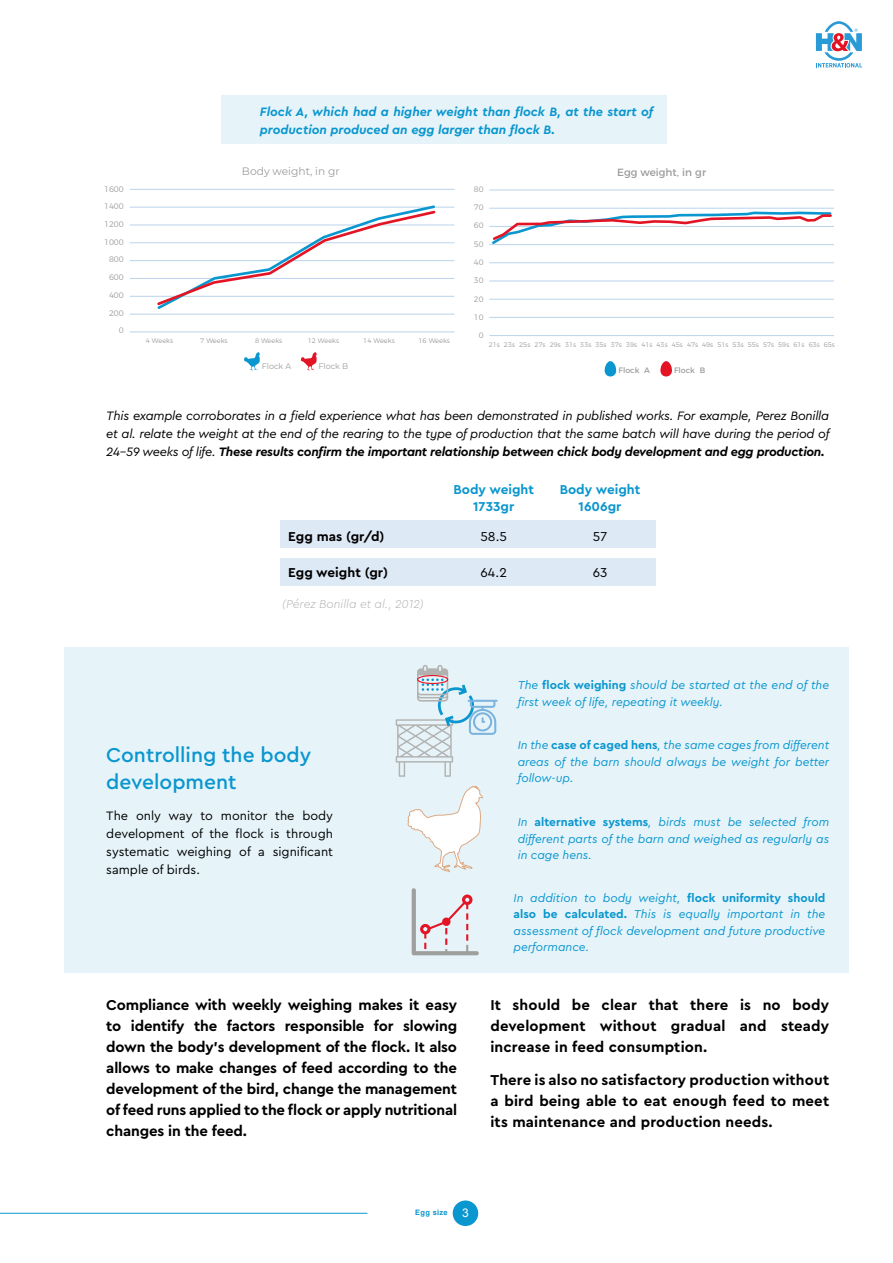
<style>
.page{position:relative;width:893px;height:1263px;background:#fff}
.page>*{position:absolute;margin:0;border:0;box-sizing:border-box;transform-origin:0 0}
.Texto_base{font:500 21px/27px "Cera Pro";color:#0a96ce}
.estudio{font:700 15px/21px "Cera Pro";letter-spacing:-.01em;color:#000;text-align:justify}
.Destacado{font:700 15px/21px "Cera Pro";letter-spacing:.01em;color:#000;text-align:justify}
.Texto_base-2{font:700 13.5px "Cera Pro";color:#0a96ce}
.Texto_base-3{font:700 13.5px "Cera Pro";color:#000}
.Texto_base-4{font:13.5px "Cera Pro";color:#000}
.Texto_base-5{font:italic 12.75px/18px "Cera Pro";letter-spacing:-.02em;color:#000;text-align:justify}
.Texto_base-6{font:12.75px/18px "Cera Pro";color:#000;text-align:justify}
.Texto_base-7{font:italic 700 12.75px/18px "Cera Pro";color:#0a96ce}
.estudio-2{font:italic 12px/16.5px "Cera Pro";color:#0a96ce;text-align:justify}
.Pie_de_foto{font:italic 300 12px "Cera Pro";color:#b2b2b1}
.t1{font:10.65px "Montserrat";color:#9d9b9b}
.t2{font:10.5px "Montserrat";color:#9d9b9b}
.t3{font:300 7.95px "Montserrat";color:#9d9b9b}
.t4{font:7.95px "Montserrat";color:#9d9b9b}
.t5{font:300 7.8px "Montserrat";color:#9d9b9b}
.t6{font:7.8px "Montserrat";color:#9d9b9b}
.t7{font:700 7.5px "Arial";letter-spacing:.04em;color:#0a96ce}
.t8{font:300 6.75px "Montserrat";color:#9d9b9b}
.t9{font:300 6.6px "Montserrat";color:#9d9b9b}
.s1{font-weight:700}
.s2{font-weight:700;font-style:normal}
.s3{font-weight:400;font-size:12px;color:#fff}
</style>
<div class="page">
<div style="left:64px;top:647px;width:785px;height:325px;background:#e6f4fa"></div>
<hr style="left:130px;top:189px;width:324px;height:1px;background:#bad3ec">
<hr style="left:130px;top:207px;width:324px;height:1px;background:#bad3ec">
<hr style="left:130px;top:225px;width:324px;height:1px;background:#bad3ec">
<hr style="left:130px;top:243px;width:324px;height:1px;background:#bad3ec">
<hr style="left:130px;top:260px;width:324px;height:1px;background:#bad3ec">
<hr style="left:130px;top:278px;width:324px;height:1px;background:#bad3ec">
<hr style="left:130px;top:296px;width:324px;height:1px;background:#bad3ec">
<hr style="left:130px;top:314px;width:324px;height:1px;background:#bad3ec">
<hr style="left:130px;top:332px;width:324px;height:1px;background:#bad3ec">
<svg style="left:244px;top:352px;width:16px;height:19px"></svg>
<svg style="left:301px;top:352px;width:16px;height:19px"></svg>
<svg style="left:155px;top:205px;width:282px;height:104px"></svg>
<hr style="left:489px;top:190px;width:345px;height:1px;background:#bad3ec">
<hr style="left:489px;top:208px;width:345px;height:1px;background:#bad3ec">
<hr style="left:489px;top:226px;width:345px;height:1px;background:#bad3ec">
<hr style="left:489px;top:244px;width:345px;height:1px;background:#bad3ec">
<hr style="left:489px;top:263px;width:345px;height:1px;background:#bad3ec">
<hr style="left:489px;top:281px;width:345px;height:1px;background:#bad3ec">
<hr style="left:489px;top:299px;width:345px;height:1px;background:#bad3ec">
<hr style="left:489px;top:317px;width:345px;height:1px;background:#bad3ec">
<hr style="left:489px;top:335px;width:345px;height:1px;background:#bad3ec">
<svg style="left:492px;top:211px;width:340px;height:33px"></svg>
<svg style="left:605px;top:361px;width:12px;height:15px"></svg>
<svg style="left:660px;top:361px;width:12px;height:15px"></svg>
<svg style="left:407px;top:786px;width:76px;height:87px"></svg>
<div style="left:221px;top:96px;width:445px;height:48px;background:#e6f4fa"></div>
<div style="left:280px;top:520px;width:375px;height:27px;background:#dee9f6"></div>
<div style="left:280px;top:558px;width:375px;height:27px;background:#dee9f6"></div>
<svg style="left:412px;top:888px;width:67px;height:67px"></svg>
<svg style="left:396px;top:665px;width:102px;height:112px"></svg>
<hr style="left:0;top:1213px;width:367px;height:1px;background:#0a96ce">
<div style="left:453px;top:1200px;width:25px;height:26px;background:#0a96ce;border-radius:50%"></div>
<svg style="left:816px;top:21px;width:46px;height:46px"></svg>
<p class="Texto_base-7" style="left:260px;top:102px;width:395px">Flock A, which had a higher weight than flock B, at the start of production produced an egg larger than flock B.</p>
<p class="t3" style="left:104px;top:182px;width:21px">1600</p>
<p class="t3" style="left:104px;top:200px;width:21px">1400</p>
<p class="t3" style="left:104px;top:218px;width:21px">1200</p>
<p class="t3" style="left:104px;top:236px;width:21px">1000</p>
<p class="t3" style="left:109px;top:253px;width:16px">800</p>
<p class="t3" style="left:109px;top:271px;width:16px">600</p>
<p class="t3" style="left:109px;top:289px;width:16px">400</p>
<p class="t3" style="left:109px;top:307px;width:16px">200</p>
<p class="t3" style="left:119px;top:324px;width:6px">0</p>
<p class="t1" style="left:242px;top:164px;width:99px">Body weight, in gr</p>
<p class="t8" style="left:146px;top:336px;width:29px">4 Weeks</p>
<p class="t8" style="left:200px;top:336px;width:29px">7 Weeks</p>
<p class="t8" style="left:255px;top:336px;width:29px">8 Weeks</p>
<p class="t8" style="left:308px;top:336px;width:33px">12 Weeks</p>
<p class="t8" style="left:363px;top:336px;width:33px">14 Weeks</p>
<p class="t8" style="left:418px;top:336px;width:33px">16 Weeks</p>
<p class="t4" style="left:262px;top:361px;width:31px">Flock A</p>
<p class="t4" style="left:319px;top:361px;width:31px">Flock B</p>
<p class="t5" style="left:474px;top:183px;width:11px">80</p>
<p class="t5" style="left:474px;top:201px;width:11px">70</p>
<p class="t5" style="left:474px;top:219px;width:11px">60</p>
<p class="t5" style="left:474px;top:238px;width:11px">50</p>
<p class="t5" style="left:474px;top:256px;width:11px">40</p>
<p class="t5" style="left:474px;top:274px;width:11px">30</p>
<p class="t5" style="left:474px;top:293px;width:11px">20</p>
<p class="t5" style="left:474px;top:311px;width:11px">10</p>
<p class="t5" style="left:479px;top:329px;width:6px">0</p>
<p class="t2" style="left:617px;top:164px;width:90px">Egg weight, in gr</p>
<p class="t9" style="left:489px;top:340px;width:348px">21s 23s 25s 27s 29s 31s 33s 35s 37s 39s 41s 43s 45s 47s 49s 51s 53s 55s 57s 59s 61s 63s 65s</p>
<p class="t6" style="left:618px;top:364px;width:33px">Flock A</p>
<p class="t6" style="left:674px;top:364px;width:33px">Flock B</p>
<p class="Texto_base-5" style="left:106px;top:406px;width:725px">This example corroborates in a field experience what has been demonstrated in published works. For example, Perez Bonilla et al. relate the weight at the end of the rearing to the type of production that the same batch will have during the period of 24-59 weeks of life. <span class="s1">These results confirm the important relationship between chick body development and egg production.</span></p>
<p class="Texto_base-2" style="left:453px;top:481px;width:82px">Body weight</p>
<p class="Texto_base-2" style="left:473px;top:497px;width:43px">1733gr</p>
<p class="Texto_base-2" style="left:560px;top:481px;width:82px">Body weight</p>
<p class="Texto_base-2" style="left:579px;top:497px;width:44px">1606gr</p>
<p class="Texto_base-3" style="left:288px;top:527px;width:98px">Egg mas (gr/d)</p>
<p class="Texto_base-4" style="left:480px;top:527px;width:28px">58.5</p>
<p class="Texto_base-4" style="left:593px;top:527px;width:16px">57</p>
<p class="Texto_base-3" style="left:288px;top:563px;width:101px">Egg weight (gr)</p>
<p class="Texto_base-4" style="left:480px;top:563px;width:28px">64.2</p>
<p class="Texto_base-4" style="left:593px;top:563px;width:16px">63</p>
<p class="Pie_de_foto" style="left:282px;top:596px;width:143px">(Pérez Bonilla et al., 2012)</p>
<p class="Texto_base" style="left:106px;top:741px;width:207px">Controlling the body development</p>
<p class="Texto_base-6" style="left:106px;top:806px;width:228px">The only way to monitor the body development of the flock is through systematic weighing of a significant sample of birds.</p>
<p class="estudio-2" style="left:518px;top:676px;width:313px">The <span class="s2">flock weighing</span> should be started at the end of the first week of life, repeating it weekly.</p>
<p class="estudio-2" style="left:518px;top:737px;width:313px">In the <span class="s2">case of caged hens</span>, the same cages from different areas of the barn should always be weight for better follow-up.</p>
<p class="estudio-2" style="left:518px;top:813px;width:313px">In <span class="s2">alternative systems</span>, birds must be selected from different parts of the barn and weighed as regularly as in cage hens.</p>
<p class="estudio-2" style="left:514px;top:889px;width:313px">In addition to body weight, <span class="s2">flock uniformity should also be calculated.</span> This is equally important in the assessment of flock development and future productive performance.</p>
<p class="estudio" style="left:106px;top:993px;width:352px">Compliance with weekly weighing makes it easy to identify the factors responsible for slowing down the body’s development of the flock. It also allows to make changes of feed according to the development of the bird, change the management of feed runs applied to the flock or apply nutritional changes in the feed.</p>
<p class="Destacado" style="left:490px;top:993px;width:340px">It should be clear that there is no body development without gradual and steady increase in feed consumption.</p>
<p class="Destacado" style="left:490px;top:1069px;width:340px">There is also no satisfactory production without a bird being able to eat enough feed to meet its maintenance and production needs.</p>
<p class="t7" style="left:415px;top:1207px;width:55px">Egg size <span class="s3">3</span></p>
</div>
